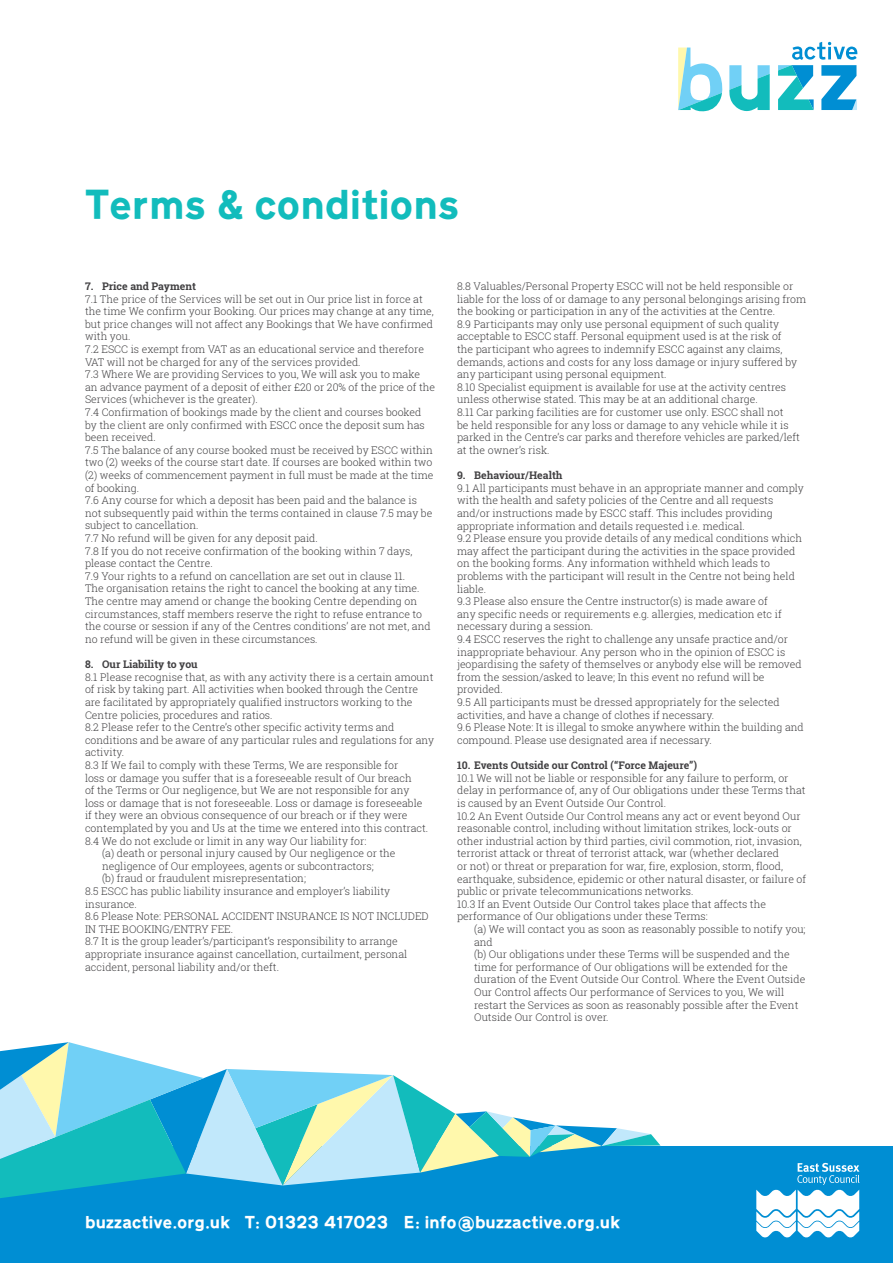
<style>
.page{position:relative;width:893px;height:1263px;background:#fff}
.page>*{position:absolute;margin:0;border:0;box-sizing:border-box;transform-origin:0 0}
.t1{font:800 39px "Transport";color:#12bcbc}
.t2{font:800 16.5px "Transport";color:#fff}
.t3{font:300 10.5px/12.6px "Roboto Slab";color:#414042}
.t4{font:700 10.5px "Roboto Slab";color:#414042}
</style>
<div class="page">
<div style="left:0;top:1146px;width:893px;height:117px;background:#008ed3"></div>
<svg style="left:0;top:1042px;width:660px;height:156px"></svg>
<svg style="left:756px;top:1163px;width:103px;height:75px"></svg>
<svg style="left:678px;top:48px;width:45px;height:63px"></svg>
<svg style="left:729px;top:65px;width:41px;height:46px"></svg>
<svg style="left:778px;top:42px;width:79px;height:68px"></svg>
<h1 class="t1" style="left:85px;top:181px;width:376px">Terms &amp; conditions</h1>
<p class="t4" style="left:85px;top:279px;width:113px">7. Price and Payment</p>
<p class="t3" style="left:85px;top:292px;width:351px">7.1 The price of the Services will be set out in Our price list in force at the time We confirm your Booking. Our prices may change at any time, but price changes will not affect any Bookings that We have confirmed with you.<br>7.2 ESCC is exempt from VAT as an educational service and therefore VAT will not be charged for any of the services provided.<br>7.3 Where We are providing Services to you, We will ask you to make an advance payment of a deposit of either £20 or 20% of the price of the Services (whichever is the greater).<br>7.4 Confirmation of bookings made by the client and courses booked by the client are only confirmed with ESCC once the deposit sum has been received.<br>7.5 The balance of any course booked must be received by ESCC within two (2) weeks of the course start date. If courses are booked within two (2) weeks of commencement payment in full must be made at the time of booking.<br>7.6 Any course for which a deposit has been paid and the balance is not subsequently paid within the terms contained in clause 7.5 may be subject to cancellation.<br>7.7 No refund will be given for any deposit paid.<br>7.8 If you do not receive confirmation of the booking within 7 days, please contact the Centre.<br>7.9 Your rights to a refund on cancellation are set out in clause 11.<br>The organisation retains the right to cancel the booking at any time.<br>The centre may amend or change the booking Centre depending on circumstances, staff members reserve the right to refuse entrance to the course or session if any of the Centres conditions’ are not met, and no refund will be given in these circumstances.</p>
<p class="t4" style="left:85px;top:657px;width:114px">8. Our Liability to you</p>
<p class="t3" style="left:85px;top:670px;width:350px">8.1 Please recognise that, as with any activity there is a certain amount</p>
<p class="t3" style="left:85px;top:683px;width:335px">of risk by taking part. All activities when booked through the Centre</p>
<p class="t3" style="left:85px;top:696px;width:329px">are facilitated by appropriately qualified instructors working to the</p>
<p class="t3" style="left:85px;top:708px;width:189px">Centre policies, procedures and ratios.</p>
<p class="t3" style="left:85px;top:721px;width:311px">8.2 Please refer to the Centre’s other specific activity terms and</p>
<p class="t3" style="left:85px;top:733px;width:351px">conditions and be aware of any particular rules and regulations for any</p>
<p class="t3" style="left:85px;top:746px;width:41px">activity.</p>
<p class="t3" style="left:85px;top:759px;width:315px">8.3 If We fail to comply with these Terms, We are responsible for</p>
<p class="t3" style="left:85px;top:771px;width:328px">loss or damage you suffer that is a foreseeable result of Our breach</p>
<p class="t3" style="left:85px;top:784px;width:326px">of the Terms or Our negligence, but We are not responsible for any</p>
<p class="t3" style="left:85px;top:796px;width:339px">loss or damage that is not foreseeable. Loss or damage is foreseeable</p>
<p class="t3" style="left:85px;top:809px;width:324px">if they were an obvious consequence of our breach or if they were</p>
<p class="t3" style="left:85px;top:822px;width:345px">contemplated by you and Us at the time we entered into this contract.</p>
<p class="t3" style="left:85px;top:834px;width:283px">8.4 We do not exclude or limit in any way Our liability for:</p>
<p class="t3" style="left:102px;top:847px;width:295px">(a) death or personal injury caused by Our negligence or the</p>
<p class="t3" style="left:102px;top:859px;width:273px">negligence of Our employees, agents or subcontractors;</p>
<p class="t3" style="left:102px;top:872px;width:205px">(b) fraud or fraudulent misrepresentation;</p>
<p class="t3" style="left:85px;top:885px;width:307px">8.5 ESCC has public liability insurance and employer’s liability</p>
<p class="t3" style="left:85px;top:897px;width:53px">insurance.</p>
<p class="t3" style="left:85px;top:910px;width:345px">8.6 Please Note: PERSONAL ACCIDENT INSURANCE IS NOT INCLUDED</p>
<p class="t3" style="left:85px;top:922px;width:150px">IN THE BOOKING/ENTRY FEE.</p>
<p class="t3" style="left:85px;top:935px;width:314px">8.7 It is the group leader’s/participant’s responsibility to arrange</p>
<p class="t3" style="left:85px;top:948px;width:324px">appropriate insurance against cancellation, curtailment, personal</p>
<p class="t3" style="left:85px;top:960px;width:196px">accident, personal liability and/or theft.</p>
<p class="t3" style="left:457px;top:280px;width:351px">8.8 Valuables/Personal Property ESCC will not be held responsible or liable for the loss of or damage to any personal belongings arising from the booking or participation in any of the activities at the Centre.<br>8.9 Participants may only use personal equipment of such quality acceptable to ESCC staff. Personal equipment used is at the risk of<br>the participant who agrees to indemnify ESCC against any claims, demands, actions and costs for any loss damage or injury suffered by any participant using personal equipment.<br>8.10 Specialist equipment is available for use at the activity centres unless otherwise stated. This may be at an additional charge.<br>8.11 Car parking facilities are for customer use only. ESCC shall not<br>be held responsible for any loss or damage to any vehicle while it is parked in the Centre’s car parks and therefore vehicles are parked/left at the owner’s risk.</p>
<p class="t4" style="left:457px;top:468px;width:107px">9. Behaviour/Health</p>
<p class="t3" style="left:457px;top:481px;width:348px">9.1 All participants must behave in an appropriate manner and comply with the health and safety policies of the Centre and all requests and/or instructions made by ESCC staff. This includes providing appropriate information and details requested i.e. medical.<br>9.2 Please ensure you provide details of any medical conditions which may affect the participant during the activities in the space provided on the booking forms. Any information withheld which leads to problems with the participant will result in the Centre not being held liable.<br>9.3 Please also ensure the Centre instructor(s) is made aware of<br>any specific needs or requirements e.g. allergies, medication etc if necessary during a session.<br>9.4 ESCC reserves the right to challenge any unsafe practice and/or inappropriate behaviour. Any person who in the opinion of ESCC is jeopardising the safety of themselves or anybody else will be removed from the session/asked to leave; In this event no refund will be provided.<br>9.5 All participants must be dressed appropriately for the selected activities, and have a change of clothes if necessary.<br>9.6 Please Note: It is illegal to smoke anywhere within the building and compound. Please use designated area if necessary.</p>
<p class="t4" style="left:457px;top:758px;width:241px">10. Events Outside our Control (“Force Majeure”)</p>
<p class="t3" style="left:457px;top:771px;width:351px">10.1 We will not be liable or responsible for any failure to perform, or delay in performance of, any of Our obligations under these Terms that is caused by an Event Outside Our Control.<br>10.2 An Event Outside Our Control means any act or event beyond Our reasonable control, including without limitation strikes, lock-outs or other industrial action by third parties, civil commotion, riot, invasion, terrorist attack or threat of terrorist attack, war (whether declared<br>or not) or threat or preparation for war, fire, explosion, storm, flood, earthquake, subsidence, epidemic or other natural disaster, or failure of public or private telecommunications networks.<br>10.3 If an Event Outside Our Control takes place that affects the performance of Our obligations under these Terms:</p>
<p class="t3" style="left:474px;top:923px;width:333px">(a) We will contact you as soon as reasonably possible to notify you; and<br>(b) Our obligations under these Terms will be suspended and the time for performance of Our obligations will be extended for the duration of the Event Outside Our Control. Where the Event Outside Our Control affects Our performance of Services to you, We will restart the Services as soon as reasonably possible after the Event Outside Our Control is over.</p>
<h2 class="t2" style="left:85px;top:1212px;width:537px">buzzactive.org.uk T: 01323 417023 E: info @buzzactive.org.uk</h2>
</div>
